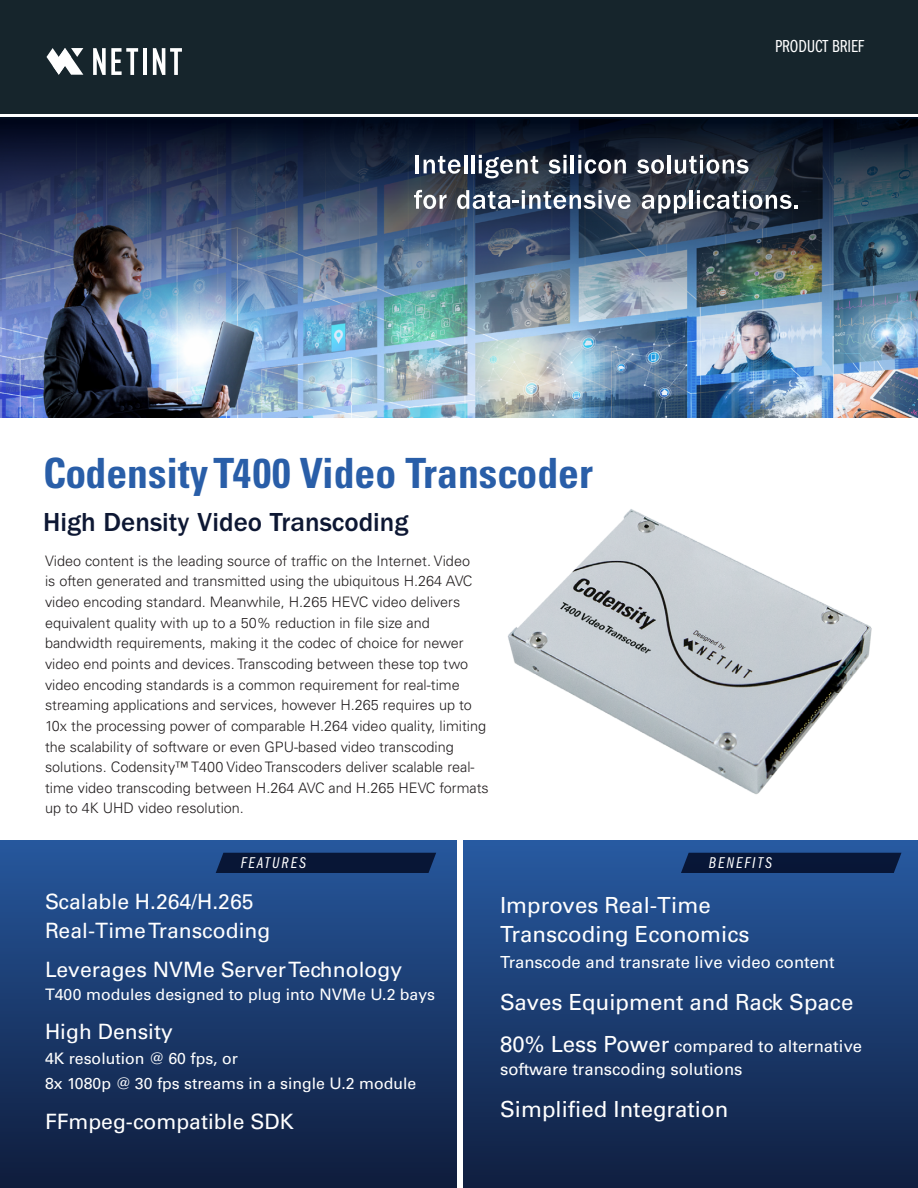
<style>
.page{position:relative;width:918px;height:1188px;background:#fff}
.page>*{position:absolute;margin:0;border:0;box-sizing:border-box;transform-origin:0 0}
.t1{font:700 condensed 41.7px "Univers LT Std";color:#295ea8}
.t2{font:500 27px "ITC Franklin Gothic Std";color:#0d1733}
.t3{font:22.2px/29.7px "Univers LT Std";color:#fff}
.t4{font:21.15px/28.3px "Univers LT Std";color:#fff}
.t5{font:18px "ITC Franklin Gothic Std Bk Cp";color:#fff}
.t6{font:16.65px/23px "Univers LT Std";color:#fff}
.t7{font:16.2px "ITC Franklin Gothic Std Bk Cp It";letter-spacing:.12em;color:#fff}
.t8{font:15.9px/25px "Univers LT Std";color:#fff}
.t9{font:300 14.4px/20.7px "Univers LT Std";color:#231f20}
.s1{font-size:22.2px}
</style>
<div class="page">
<div style="left:0;top:841px;width:457px;height:347px;background:linear-gradient(to bottom,#26589d,#0f1c3b)"></div>
<div style="left:460px;top:841px;width:458px;height:347px;background:linear-gradient(to bottom,#285ba2,#111f40)"></div>
<div style="left:216px;top:853px;width:220px;height:20px;background:#081636"></div>
<div style="left:681px;top:853px;width:221px;height:20px;background:#081737"></div>
<div style="left:0;top:0;width:918px;height:116px;background:#16252c"></div>
<svg style="left:46px;top:48px;width:37px;height:27px"></svg>
<svg style="left:93px;top:48px;width:45px;height:27px"></svg>
<hr style="left:143px;top:48px;width:4px;height:27px;background:#fff">
<svg style="left:153px;top:48px;width:29px;height:27px"></svg>
<hr style="left:0;top:114px;width:918px;height:4px;background:#fff">
<img style="left:508px;top:509px;width:364px;height:286px">
<div style="left:457px;top:841px;width:5px;height:347px;background:#fff"></div>
<img style="left:0;top:117px;width:918px;height:301px">
<hr style="left:416px;top:155px;width:3px;height:18px;background:#fff">
<svg style="left:424px;top:156px;width:37px;height:18px"></svg>
<hr style="left:464px;top:155px;width:3px;height:18px;background:#fff">
<hr style="left:471px;top:155px;width:3px;height:18px;background:#fff">
<svg style="left:479px;top:155px;width:59px;height:23px"></svg>
<svg style="left:549px;top:155px;width:18px;height:19px"></svg>
<svg style="left:563px;top:160px;width:4px;height:13px"></svg>
<hr style="left:571px;top:155px;width:3px;height:18px;background:#fff">
<svg style="left:578px;top:155px;width:48px;height:19px"></svg>
<svg style="left:637px;top:159px;width:27px;height:15px"></svg>
<hr style="left:667px;top:155px;width:4px;height:18px;background:#fff">
<svg style="left:675px;top:155px;width:73px;height:19px"></svg>
<svg style="left:414px;top:190px;width:33px;height:19px"></svg>
<svg style="left:457px;top:190px;width:174px;height:19px"></svg>
<svg style="left:642px;top:195px;width:44px;height:18px"></svg>
<hr style="left:689px;top:190px;width:4px;height:19px;background:#fff">
<svg style="left:697px;top:190px;width:101px;height:19px"></svg>
<h1 class="t1" style="left:43px;top:447px;width:551px">Codensity T400 Video Transcoder</h1>
<h2 class="t2" style="left:43px;top:507px;width:367px">High Density Video Transcoding</h2>
<p class="t9" style="left:45px;top:550px;width:445px">Video content is the leading source of traffic on the Internet. Video<br>is often generated and transmitted using the ubiquitous H.264 AVC video encoding standard. Meanwhile, H.265 HEVC video delivers equivalent quality with up to a 50% reduction in file size and bandwidth requirements, making it the codec of choice for newer video end points and devices. Transcoding between these top two video encoding standards is a common requirement for real-time streaming applications and services, however H.265 requires up to 10x the processing power of comparable H.264 video quality, limiting the scalability of software or even GPU-based video transcoding solutions. Codensity™ T400 Video Transcoders deliver scalable real&shy;time video transcoding between H.264 AVC and H.265 HEVC formats up to 4K UHD video resolution.</p>
<p class="t5" style="left:775px;top:36px;width:90px">PRODUCT BRIEF</p>
<p class="t7" style="left:241px;top:854px;width:67px">FEATURES</p>
<p class="t7" style="left:709px;top:854px;width:65px">BENEFITS</p>
<h3 class="t4" style="left:45px;top:888px;width:227px">Scalable H.264/H.265<br>Real-Time Transcoding</h3>
<h3 class="t4" style="left:45px;top:956px;width:359px">Leverages NVMe Server Technology</h3>
<p class="t8" style="left:45px;top:981px;width:392px">T400 modules designed to plug into NVMe U.2 bays</p>
<h3 class="t4" style="left:45px;top:1018px;width:129px">High Density</h3>
<p class="t8" style="left:45px;top:1046px;width:373px">4K resolution @ 60 fps, or<br>8x 1080p @ 30 fps streams in a single U.2 module</p>
<h3 class="t4" style="left:45px;top:1108px;width:250px">FFmpeg-compatible SDK</h3>
<h3 class="t3" style="left:500px;top:890px;width:251px">Improves Real-Time<br>Transcoding Economics</h3>
<p class="t6" style="left:500px;top:951px;width:336px">Transcode and transrate live video content</p>
<h3 class="t3" style="left:500px;top:988px;width:355px">Saves Equipment and Rack Space</h3>
<p class="t6" style="left:500px;top:1035px;width:364px"><span class="s1">80% Less Power</span> compared to alternative software transcoding solutions</p>
<h3 class="t3" style="left:500px;top:1094px;width:230px">Simplified Integration</h3>
</div>
